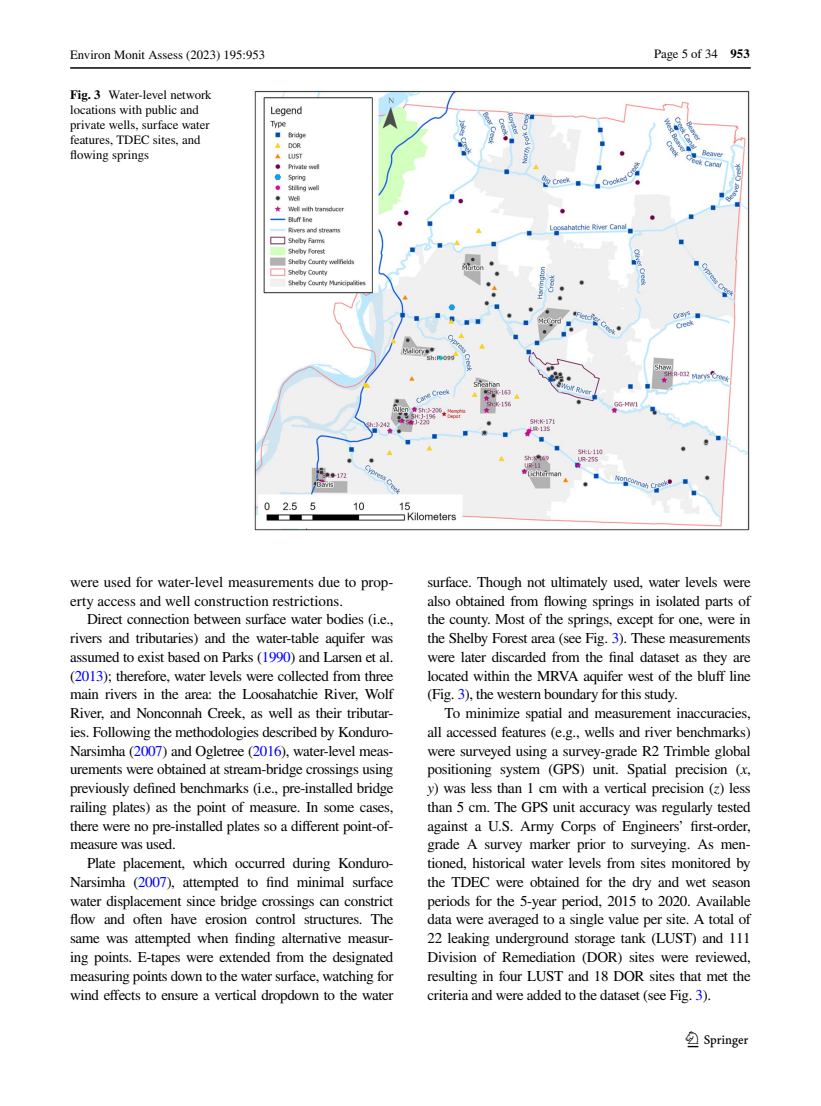
<style>
.page{position:relative;width:821px;height:1106px;background:#fff}
.page>*{position:absolute;margin:0;border:0;box-sizing:border-box;transform-origin:0 0}
.t1{font:22.5px "Springnew Regular 3";color:#000}
.t2{font:15px/18.8px "STIX";letter-spacing:-.025em;color:#000;text-align:justify}
.t3{font:15px/18.8px "STIX";color:#000}
.t4{font:12.75px/15px "STIX";color:#000}
.s1{font-weight:700}
.s2{color:#00f}
.s3{font-style:italic}
</style>
<div class="page">
<hr style="left:70px;top:67px;width:680px;height:2px;background:#000">
<img style="left:253px;top:90px;width:497px;height:441px">
<p class="t4" style="left:70px;top:48px;width:197px">Environ Monit Assess (2023) 195:953</p>
<p class="t4" style="left:70px;top:88px;width:143px"><span class="s1">Fig. 3</span> Water-level network locations with public and private wells, surface water features, TDEC sites, and flowing springs</p>
<p class="t4" style="left:654px;top:47px;width:97px">Page 5 of 34 <span class="s1">953</span></p>
<p class="t3" style="left:70px;top:573px;width:325px">were used for water-level measurements due to prop&shy;erty access and well construction restrictions.</p>
<p class="t2" style="left:70px;top:611px;width:325px;text-indent:17px">Direct connection between surface water bodies (i.e., rivers and tributaries) and the water-table aquifer was assumed to exist based on Parks (<span class="s2">1990</span>) and Larsen et al. (<span class="s2">2013</span>); therefore, water levels were collected from three main rivers in the area: the Loosahatchie River, Wolf River, and Nonconnah Creek, as well as their tributar&shy;ies. Following the methodologies described by Konduro-Narsimha (<span class="s2">2007</span>) and Ogletree (<span class="s2">2016</span>), water-level meas&shy;urements were obtained at stream-bridge crossings using previously defined benchmarks (i.e., pre-installed bridge railing plates) as the point of measure. In some cases, there were no pre-installed plates so a different point-of&shy;measure was used.</p>
<p class="t2" style="left:70px;top:854px;width:325px;text-indent:17px">Plate placement, which occurred during Konduro-Narsimha (<span class="s2">2007</span>), attempted to find minimal surface water displacement since bridge crossings can constrict flow and often have erosion control structures. The same was attempted when finding alternative measur&shy;ing points. E-tapes were extended from the designated measuring points down to the water surface, watching for wind effects to ensure a vertical dropdown to the water</p>
<p class="t2" style="left:427px;top:573px;width:325px">surface. Though not ultimately used, water levels were also obtained from flowing springs in isolated parts of the county. Most of the springs, except for one, were in the Shelby Forest area (see Fig. <span class="s2">3</span>). These measurements were later discarded from the final dataset as they are located within the MRVA aquifer west of the bluff line (Fig. <span class="s2">3</span>), the western boundary for this study.</p>
<p class="t2" style="left:427px;top:704px;width:325px;text-indent:17px">To minimize spatial and measurement inaccuracies, all accessed features (e.g., wells and river benchmarks) were surveyed using a survey-grade R2 Trimble global positioning system (GPS) unit. Spatial precision (<span class="s3">x</span>, <span class="s3">y</span>) was less than 1 cm with a vertical precision (<span class="s3">z</span>) less than 5 cm. The GPS unit accuracy was regularly tested against a U.S. Army Corps of Engineers’ first-order, grade A survey marker prior to surveying. As men&shy;tioned, historical water levels from sites monitored by the TDEC were obtained for the dry and wet season periods for the 5-year period, 2015 to 2020. Available data were averaged to a single value per site. A total of 22 leaking underground storage tank (LUST) and 111<br>Division of Remediation (DOR) sites were reviewed, resulting in four LUST and 18 DOR sites that met the criteria and were added to the dataset (see Fig. <span class="s2">3</span>).</p>
<h1 class="t1" style="left:687px;top:1031px;width:62px">1 3</h1>
</div>
